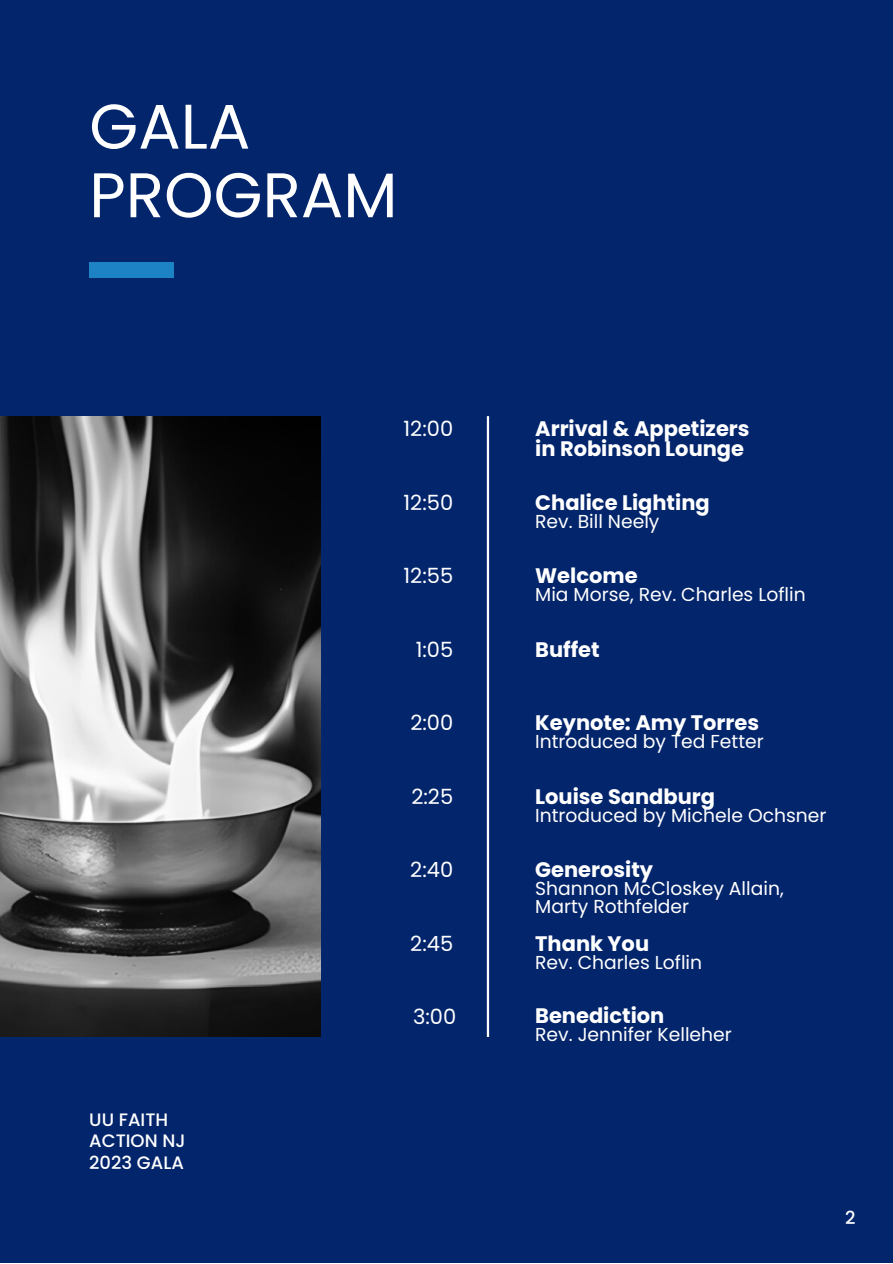
<style>
.page{position:relative;width:893px;height:1264px;background:#fff}
.page>*{position:absolute;margin:0;border:0;box-sizing:border-box;transform-origin:0 0}
.t1{font:63px "Poppins";color:#fff}
.t2{font:700 21px/20.2px "Poppins";color:#fff}
.t3{font:21px "Poppins";color:#fff}
.t4{font:18.75px/18px "Poppins";color:#fff}
.t5{font:500 18px "Poppins";color:#fff}
</style>
<div class="page">
<div style="left:0;top:0;width:892px;height:1262px;background:#03256c"></div>
<div style="left:89px;top:262px;width:85px;height:16px;background:#1d83c5"></div>
<hr style="left:487px;top:416px;width:2px;height:620px;background:#fff">
<img style="left:0;top:417px;width:320px;height:619px">
<p class="t1" style="left:89px;top:82px;width:163px">GALA</p>
<p class="t1" style="left:89px;top:151px;width:310px">PROGRAM</p>
<p class="t5" style="left:89px;top:1106px;width:80px">UU FAITH</p>
<p class="t5" style="left:89px;top:1128px;width:98px">ACTION NJ</p>
<p class="t5" style="left:89px;top:1149px;width:96px">2023 GALA</p>
<p class="t3" style="left:403px;top:414px;width:51px">12:00</p>
<p class="t3" style="left:403px;top:487px;width:51px">12:50</p>
<p class="t3" style="left:403px;top:561px;width:51px">12:55</p>
<p class="t3" style="left:415px;top:634px;width:39px">1:05</p>
<p class="t3" style="left:410px;top:708px;width:44px">2:00</p>
<p class="t3" style="left:411px;top:781px;width:43px">2:25</p>
<p class="t3" style="left:410px;top:855px;width:44px">2:40</p>
<p class="t3" style="left:410px;top:928px;width:44px">2:45</p>
<p class="t2" style="left:535px;top:418px;width:216px">Arrival &amp; Appetizers in Robinson Lounge</p>
<p class="t2" style="left:535px;top:492px;width:176px">Chalice Lighting</p>
<p class="t4" style="left:535px;top:512px;width:126px">Rev. Bill Neely</p>
<p class="t2" style="left:535px;top:565px;width:104px">Welcome</p>
<p class="t4" style="left:535px;top:585px;width:272px">Mia Morse, Rev. Charles Loflin</p>
<p class="t2" style="left:535px;top:639px;width:66px">Buffet</p>
<p class="t2" style="left:535px;top:712px;width:225px">Keynote: Amy Torres</p>
<p class="t4" style="left:535px;top:732px;width:230px">Introduced by Ted Fetter</p>
<p class="t2" style="left:535px;top:786px;width:181px">Louise Sandburg</p>
<p class="t4" style="left:535px;top:806px;width:293px">Introduced by Michele Ochsner</p>
<p class="t2" style="left:535px;top:859px;width:119px">Generosity</p>
<p class="t4" style="left:535px;top:879px;width:250px">Shannon McCloskey Allain,<br>Marty Rothfelder</p>
<p class="t2" style="left:535px;top:933px;width:115px">Thank You</p>
<p class="t4" style="left:535px;top:952px;width:168px">Rev. Charles Loflin</p>
<p class="t3" style="left:413px;top:1001px;width:45px">3:00</p>
<p class="t2" style="left:535px;top:1006px;width:131px">Benediction</p>
<p class="t4" style="left:535px;top:1025px;width:198px">Rev. Jennifer Kelleher</p>
<p class="t5" style="left:845px;top:1204px;width:12px">2</p>
</div>
